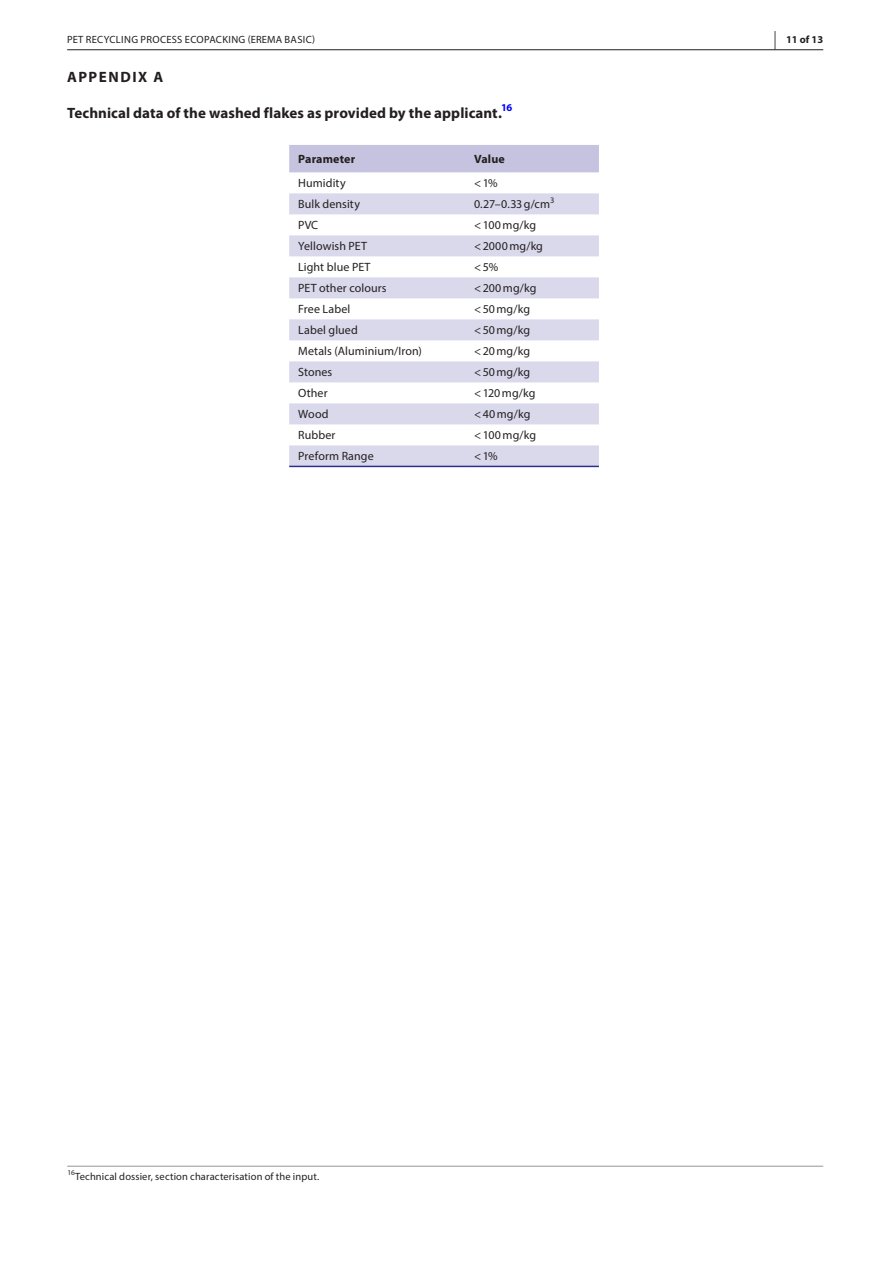
<style>
.page{position:relative;width:893px;height:1263px;background:#fff}
.page>*{position:absolute;margin:0;border:0;box-sizing:border-box;transform-origin:0 0}
.t1{font:700 15px "Myriad Pro";letter-spacing:.005em;color:#231f20}
.t2{font:700 15px "Myriad Pro";letter-spacing:.1em;color:#231f20}
.t3{font:12px "Myriad Pro";letter-spacing:.01em;color:#231f20}
.t4{font:700 12px "Myriad Pro";letter-spacing:.01em;color:#231f20}
.t5{font:10.5px "Myriad Pro";letter-spacing:.015em;color:#231f20}
.t6{font:700 10.5px "Myriad Pro";color:#231f20}
.t7{font:700 10.5px "Myriad Pro";color:#00f}
.t8{font:8.4px "Myriad Pro";color:#231f20}
.t9{font:7.35px "Myriad Pro";color:#231f20}
.s1{font-size:18.6px}
</style>
<div class="page">
<hr style="left:67px;top:49px;width:756px;height:1px;background:#231f20">
<div style="left:289px;top:145px;width:310px;height:27px;background:#c5c3df"></div>
<svg style="left:289px;top:193px;width:310px;height:273px;fill:#dad8eb"></svg>
<hr style="left:289px;top:466px;width:176px;height:1px;background:#2e2e8d">
<hr style="left:465px;top:466px;width:134px;height:1px;background:#2e2e8d">
<hr style="left:67px;top:1166px;width:756px;height:1px;background:#939598">
<p class="t5" style="left:67px;top:33px;width:249px">PET RECYCLING PROCESS ECOPACKING (EREMA BASIC)</p>
<p class="t6" style="left:774px;top:32px;width:51px"><span class="s1">|</span> 11 of 13</p>
<p class="t2" style="left:67px;top:67px;width:98px">APPENDIX A</p>
<p class="t1" style="left:67px;top:103px;width:436px">Technical data of the washed flakes as provided by the applicant.</p>
<p class="t7" style="left:501px;top:101px;width:13px">16</p>
<p class="t4" style="left:298px;top:151px;width:59px">Parameter</p>
<p class="t4" style="left:474px;top:151px;width:32px">Value</p>
<p class="t3" style="left:298px;top:176px;width:49px">Humidity</p>
<p class="t3" style="left:474px;top:176px;width:25px">&lt;1%</p>
<p class="t3" style="left:298px;top:197px;width:63px">Bulk density</p>
<p class="t3" style="left:474px;top:197px;width:77px">0.27–0.33g/cm</p>
<p class="t8" style="left:550px;top:195px;width:6px">3</p>
<p class="t3" style="left:298px;top:218px;width:22px">PVC</p>
<p class="t3" style="left:474px;top:218px;width:64px">&lt;100mg/kg</p>
<p class="t3" style="left:298px;top:239px;width:70px">Yellowish PET</p>
<p class="t3" style="left:474px;top:239px;width:70px">&lt;2000mg/kg</p>
<p class="t3" style="left:298px;top:260px;width:74px">Light blue PET</p>
<p class="t3" style="left:474px;top:260px;width:26px">&lt;5%</p>
<p class="t3" style="left:298px;top:281px;width:90px">PET other colours</p>
<p class="t3" style="left:474px;top:281px;width:64px">&lt;200mg/kg</p>
<p class="t3" style="left:298px;top:302px;width:54px">Free Label</p>
<p class="t3" style="left:474px;top:302px;width:58px">&lt;50mg/kg</p>
<p class="t3" style="left:298px;top:323px;width:61px">Label glued</p>
<p class="t3" style="left:474px;top:323px;width:58px">&lt;50mg/kg</p>
<p class="t3" style="left:298px;top:344px;width:125px">Metals (Aluminium/Iron)</p>
<p class="t3" style="left:474px;top:344px;width:58px">&lt;20mg/kg</p>
<p class="t3" style="left:298px;top:365px;width:36px">Stones</p>
<p class="t3" style="left:474px;top:365px;width:58px">&lt;50mg/kg</p>
<p class="t3" style="left:298px;top:386px;width:31px">Other</p>
<p class="t3" style="left:474px;top:386px;width:63px">&lt;120mg/kg</p>
<p class="t3" style="left:298px;top:407px;width:32px">Wood</p>
<p class="t3" style="left:474px;top:407px;width:58px">&lt;40mg/kg</p>
<p class="t3" style="left:298px;top:428px;width:39px">Rubber</p>
<p class="t3" style="left:474px;top:428px;width:64px">&lt;100mg/kg</p>
<p class="t3" style="left:298px;top:449px;width:77px">Preform Range</p>
<p class="t3" style="left:474px;top:449px;width:25px">&lt;1%</p>
<p class="t9" style="left:68px;top:1168px;width:9px">16</p>
<p class="t5" style="left:75px;top:1170px;width:246px">Technical dossier, section characterisation of the input.</p>
</div>
